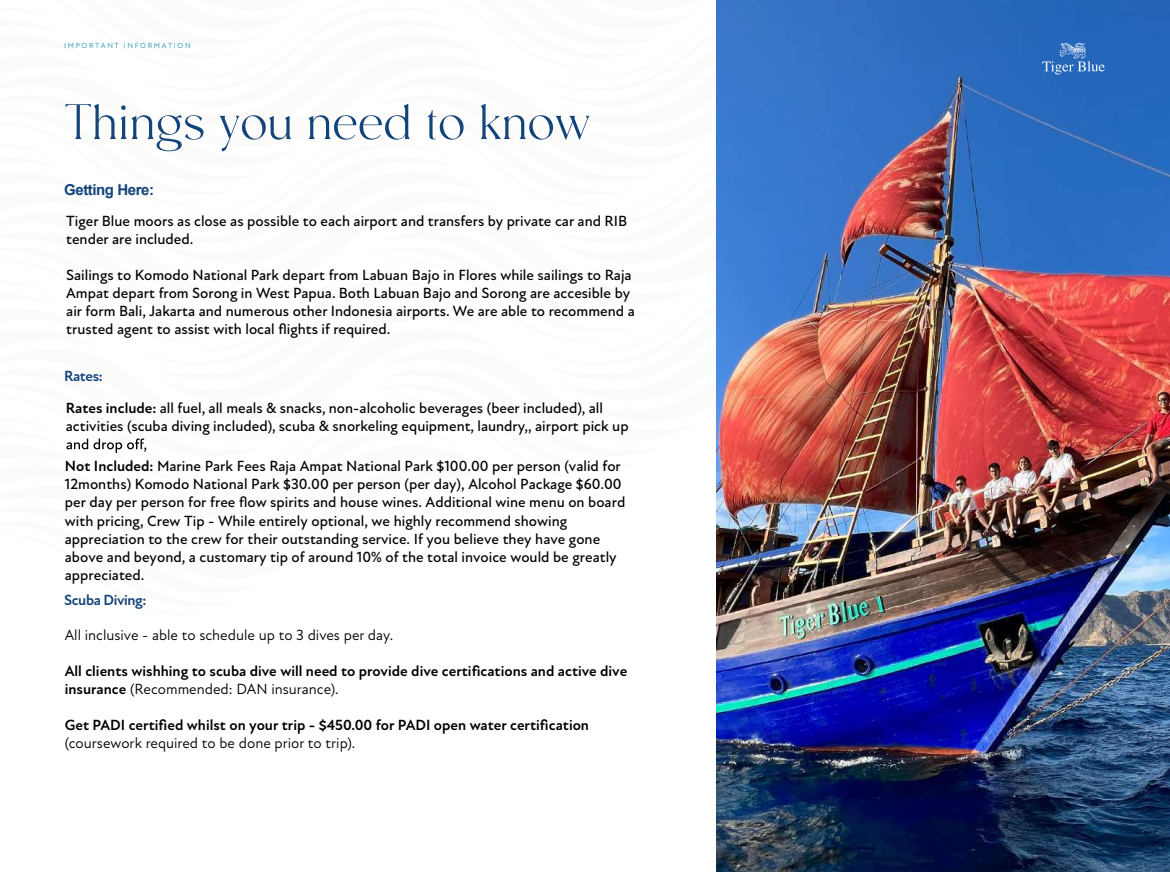
<style>
.page{position:relative;width:1170px;height:872px;background:#fff}
.page>*{position:absolute;margin:0;border:0;box-sizing:border-box;transform-origin:0 0}
.t1{font:54px "Moneta";color:#114279}
.t2{font:500 15px/18px "Atten New";color:#000}
.t3{font:700 15px/18px "Atten New";color:#000}
.t4{font:15px "Atten New";color:#000}
.t5{font:700 15px "Atten New";letter-spacing:-.03em;color:#114279}
.t6{font:700 15px "Arial";letter-spacing:-.03em;color:#114279}
.t7{font:7.5px "Atten New";letter-spacing:.215em;color:#108baf}
.s1{font-weight:700}
.s2{font-weight:400}
</style>
<div class="page">
<img style="left:716px;top:616px;width:453px;height:256px">
<img style="left:66px;top:0;width:1103px;height:616px">
<p class="t7" style="left:64px;top:41px;width:128px">IMPORTANT INFORMATION</p>
<h1 class="t1" style="left:65px;top:94px;width:527px">Things you need to know</h1>
<p class="t6" style="left:64px;top:179px;width:91px">Getting Here:</p>
<p class="t2" style="left:66px;top:212px;width:562px">Tiger Blue moors as close as possible to each airport and transfers by private car and RIB tender are included.</p>
<p class="t2" style="left:66px;top:266px;width:570px">Sailings to Komodo National Park depart from Labuan Bajo in Flores while sailings to Raja Ampat depart from Sorong in West Papua. Both Labuan Bajo and Sorong are accesible by air form Bali, Jakarta and numerous other Indonesia airports. We are able to recommend a trusted agent to assist with local flights if required.</p>
<p class="t5" style="left:64px;top:367px;width:40px">Rates:</p>
<p class="t2" style="left:66px;top:399px;width:564px"><span class="s1">Rates include:</span> all fuel, all meals &amp; snacks, non-alcoholic beverages (beer included), all activities (scuba diving included), scuba &amp; snorkeling equipment, laundry,, airport pick up</p>
<p class="t2" style="left:65px;top:458px;width:562px"><span class="s1">Not Included:</span> Marine Park Fees Raja Ampat National Park $100.00 per person (valid for 12months) Komodo National Park $30.00 per person (per day), Alcohol Package $60.00 per day per person for free flow spirits and house wines. Additional wine menu on board with pricing, Crew Tip - While entirely optional, we highly recommend showing appreciation to the crew for their outstanding service. If you believe they have gone above and beyond, a customary tip of around 10% of the total invoice would be greatly appreciated.</p>
<p class="t5" style="left:64px;top:591px;width:84px">Scuba Diving:</p>
<p class="t4" style="left:65px;top:626px;width:330px">All inclusive - able to schedule up to 3 dives per day.</p>
<p class="t3" style="left:65px;top:662px;width:564px">All clients wishhing to scuba dive will need to provide dive certifications and active dive insurance <span class="s2">(Recommended: DAN insurance).</span></p>
<p class="t3" style="left:65px;top:716px;width:526px">Get PADI certified whilst on your trip - $450.00 for PADI open water certification</p>
<p class="t4" style="left:65px;top:734px;width:292px">(coursework required to be done prior to trip).</p>
</div>
